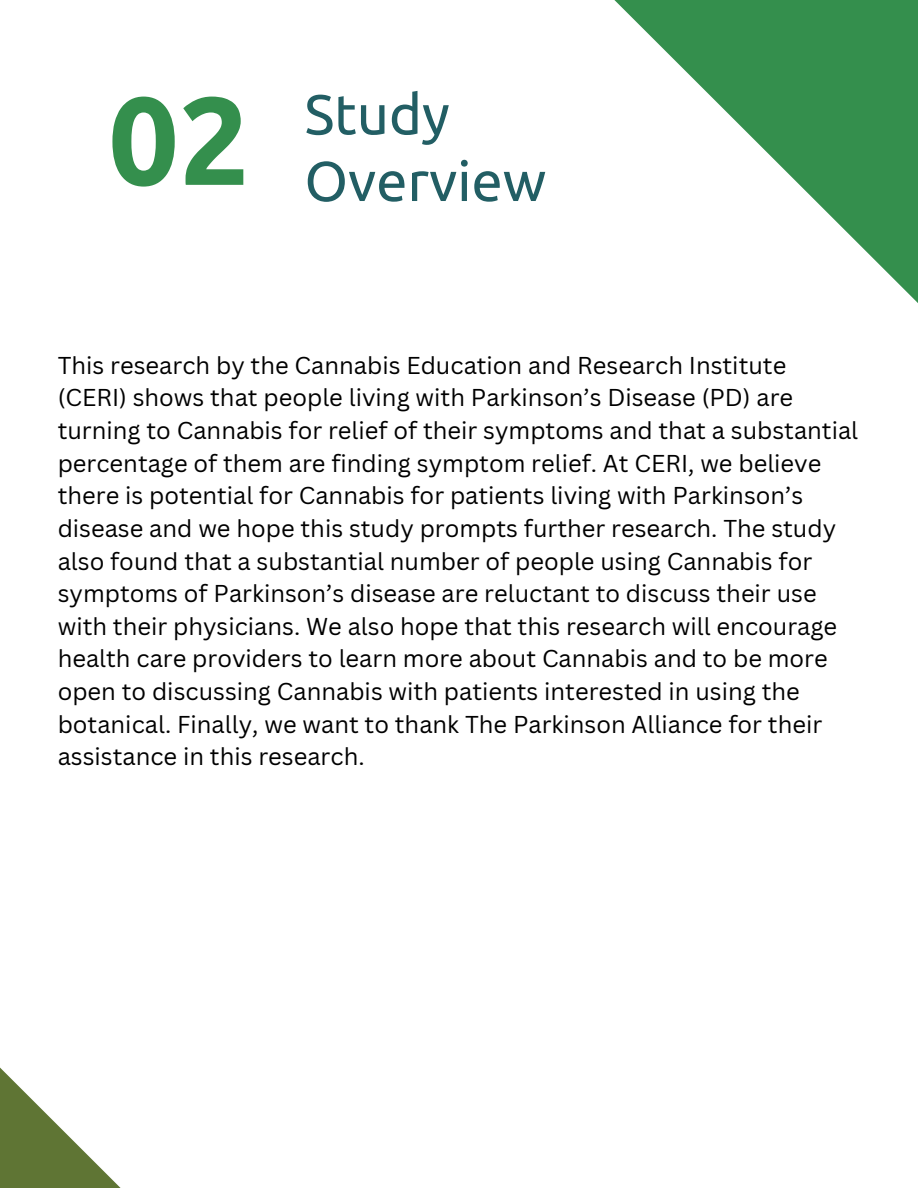
<style>
.page{position:relative;width:918px;height:1188px;background:#fff}
.page>*{position:absolute;margin:0;border:0;box-sizing:border-box;transform-origin:0 0}
.t1{font:700 124.5px "Ubuntu";color:#348f4d}
.t2{font:56.1px "Ubuntu";color:#225e64}
.t3{font:23.7px/32.7px "Canva Sans";color:#000}
</style>
<div class="page">
<svg style="left:614px;top:0;width:304px;height:303px"></svg>
<svg style="left:0;top:1067px;width:121px;height:121px"></svg>
<h1 class="t1" style="left:108px;top:69px;width:143px">02</h1>
<h2 class="t2" style="left:304px;top:82px;width:147px">Study</h2>
<h2 class="t2" style="left:304px;top:149px;width:243px">Overview</h2>
<p class="t3" style="left:58px;top:348px;width:802px">This research by the Cannabis Education and Research Institute (CERI) shows that people living with Parkinson’s Disease (PD) are turning to Cannabis for relief of their symptoms and that a substantial percentage of them are finding symptom relief. At CERI, we believe there is potential for Cannabis for patients living with Parkinson’s disease and we hope this study prompts further research. The study also found that a substantial number of people using Cannabis for symptoms of Parkinson’s disease are reluctant to discuss their use with their physicians. We also hope that this research will encourage health care providers to learn more about Cannabis and to be more open to discussing Cannabis with patients interested in using the botanical. Finally, we want to thank The Parkinson Alliance for their assistance in this research.</p>
</div>
